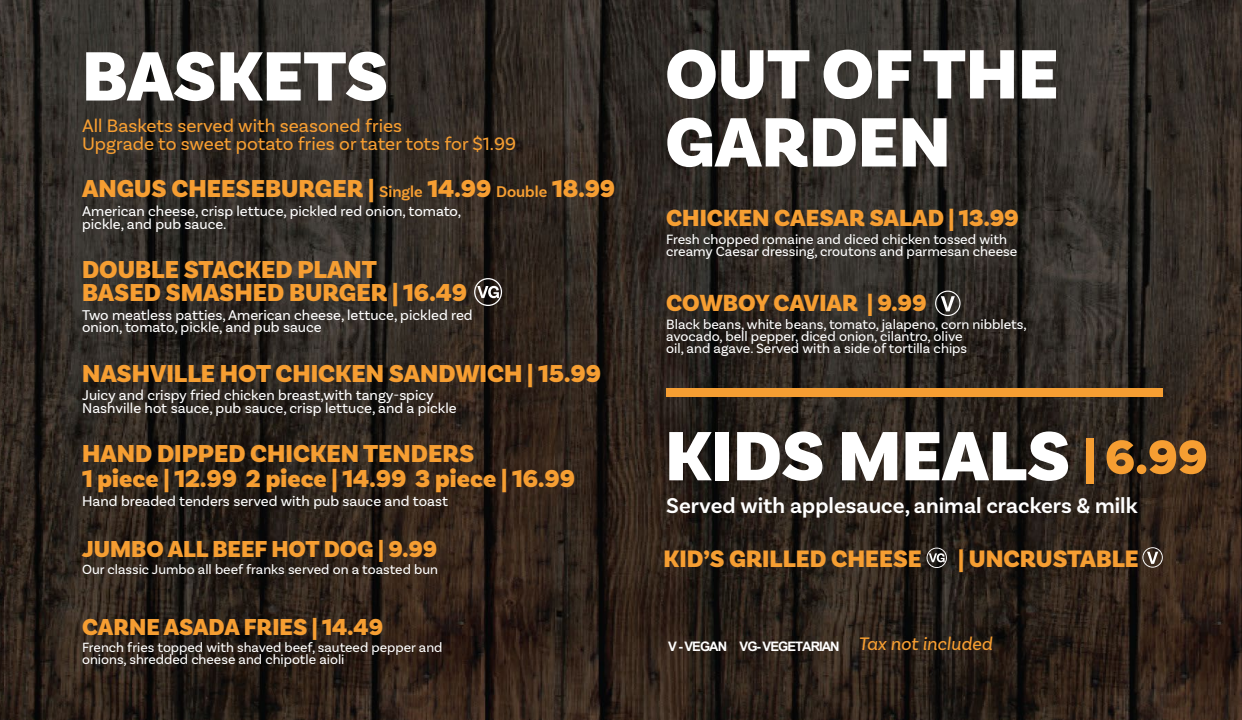
<style>
.page{position:relative;width:1242px;height:720px;background:#fff}
.page>*{position:absolute;margin:0;border:0;box-sizing:border-box;transform-origin:0 0}
.t1{font:900 73.15px/68px "Basic Sans";color:#fff}
.t2{font:900 25.75px/24.2px "Basic Sans";color:#f69e32}
.t3{font:900 25px "Basic Sans";color:#f69e32}
.t4{font:900 24.5px "Basic Sans";color:#f69e32}
.t5{font:900 24.25px "Basic Sans";color:#f69e32}
.t6{font:600 22.5px "Basic Sans";color:#fff}
.t7{font:19px/18.5px "Basic Sans";color:#f69e32}
.t8{font:14.85px/12.8px "Basic Sans";color:#fff}
.t9{font:14.15px/12.2px "Basic Sans";color:#fff}
.t10{font:14px/12.2px "Basic Sans";color:#fff}
.t11{font:700 13.1px "Arial";letter-spacing:-.075em;color:#fff}
.s1{font-weight:600;font-size:16.35px}
.s2{font-size:50.5px;color:#f69e32}
.s3{font-family:"Basic Sans";font-weight:400;font-style:italic;font-size:19px;color:#f69e32}
</style>
<div class="page">
<img style="left:0;top:0;width:1242px;height:720px">
<div style="left:666px;top:388px;width:497px;height:9px;background:#f69e32"></div>
<svg style="left:935px;top:291px;width:26px;height:25px"></svg>
<svg style="left:1142px;top:547px;width:21px;height:21px"></svg>
<svg style="left:474px;top:278px;width:28px;height:28px"></svg>
<svg style="left:927px;top:548px;width:20px;height:20px"></svg>
<h1 class="t1" style="left:82px;top:44px;width:308px">BASKETS</h1>
<h1 class="t1" style="left:665px;top:42px;width:395px">OUT OF THE<br>GARDEN</h1>
<p class="t7" style="left:82px;top:116px;width:436px">All Baskets served with seasoned fries<br>Upgrade to sweet potato fries or tater tots for $1.99</p>
<h2 class="t2" style="left:82px;top:177px;width:535px">ANGUS CHEESEBURGER | <span class="s1">Single</span> 14.99 <span class="s1">Double</span> 18.99</h2>
<p class="t8" style="left:82px;top:204px;width:381px">American cheese, crisp lettuce, pickled red onion, tomato, pickle, and pub sauce.</p>
<h2 class="t2" style="left:82px;top:258px;width:387px;line-height:23.2px">DOUBLE STACKED PLANT<br>BASED SMASHED BURGER | 16.49</h2>
<p class="t8" style="left:82px;top:308px;width:392px">Two meatless patties, American cheese, lettuce, pickled red onion, tomato, pickle, and pub sauce</p>
<h2 class="t2" style="left:82px;top:362px;width:520px">NASHVILLE HOT CHICKEN SANDWICH | 15.99</h2>
<p class="t8" style="left:82px;top:389px;width:376px">Juicy and crispy fried chicken breast,with tangy-spicy<br>Nashville hot sauce, pub sauce, crisp lettuce, and a pickle</p>
<h2 class="t2" style="left:82px;top:442px;width:495px">HAND DIPPED CHICKEN TENDERS<br>1 piece | 12.99 2 piece | 14.99 3 piece | 16.99</h2>
<p class="t8" style="left:82px;top:495px;width:367px">Hand breaded tenders served with pub sauce and toast</p>
<h3 class="t5" style="left:82px;top:534px;width:357px">JUMBO ALL BEEF HOT DOG | 9.99</h3>
<p class="t10" style="left:82px;top:564px;width:357px">Our classic Jumbo all beef franks served on a toasted bun</p>
<h3 class="t5" style="left:82px;top:612px;width:303px">CARNE ASADA FRIES | 14.49</h3>
<p class="t10" style="left:82px;top:641px;width:362px">French fries topped with shaved beef, sauteed pepper and onions, shredded cheese and chipotle aioli</p>
<h3 class="t4" style="left:666px;top:203px;width:354px">CHICKEN CAESAR SALAD | 13.99</h3>
<p class="t9" style="left:666px;top:233px;width:353px">Fresh chopped romaine and diced chicken tossed with creamy Caesar dressing, croutons and parmesan cheese</p>
<h3 class="t4" style="left:666px;top:288px;width:262px">COWBOY CAVIAR | 9.99</h3>
<p class="t9" style="left:666px;top:318px;width:362px">Black beans, white beans, tomato, jalapeno, corn nibblets, avocado, bell pepper, diced onion, cilantro, olive<br>oil, and agave. Served with a side of tortilla chips</p>
<h1 class="t1" style="left:665px;top:424px;width:544px">KIDS MEALS <span class="s2">| 6.99</span></h1>
<h3 class="t6" style="left:666px;top:492px;width:473px">Served with applesauce, animal crackers &amp; milk</h3>
<h3 class="t3" style="left:664px;top:543px;width:260px">KID’S GRILLED CHEESE</h3>
<h3 class="t3" style="left:958px;top:543px;width:182px">| UNCRUSTABLE</h3>
<p class="t11" style="left:668px;top:637px;width:326px">V - VEGAN VG- VEGETARIAN <span class="s3">Tax not included</span></p>
</div>
